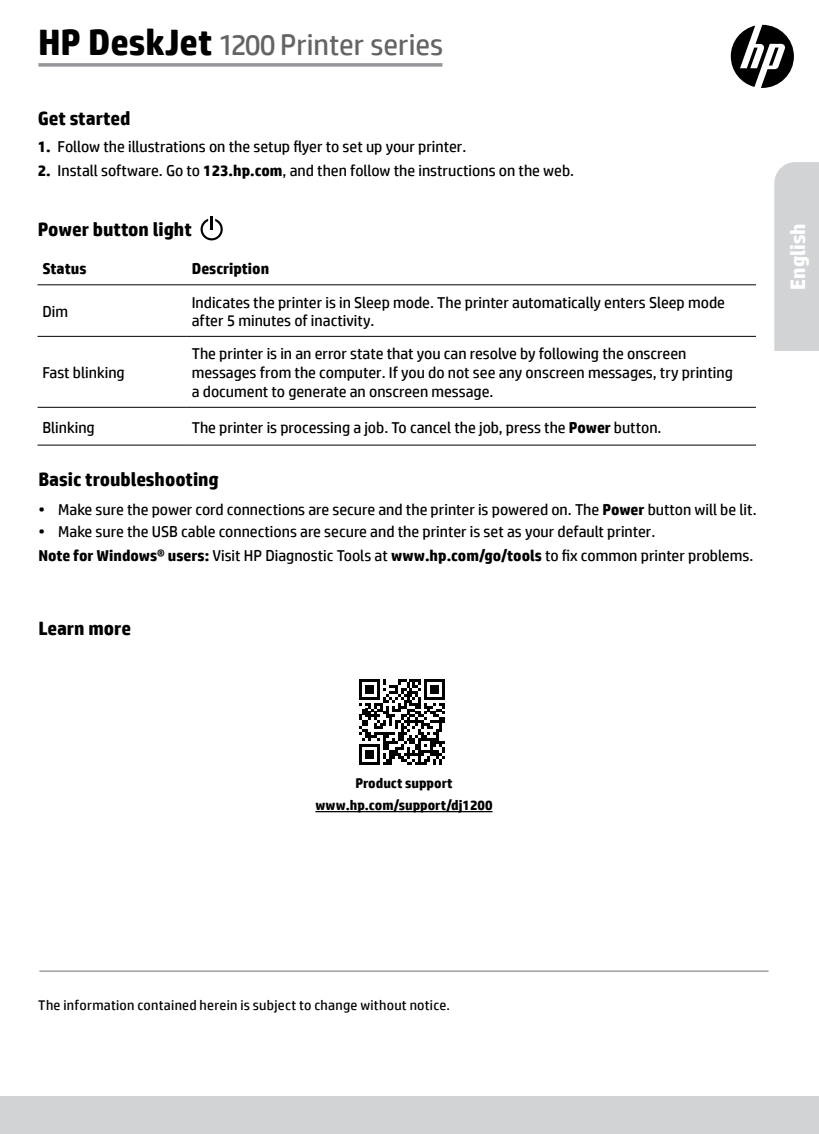
<style>
.page{position:relative;width:819px;height:1134px;background:#fff}
.page>*{position:absolute;margin:0;border:0;box-sizing:border-box;transform-origin:0 0}
.t1{font:29.75px "HP Simplified";color:#636466}
.t2{font:700 21px "HP Simplified";color:#fff}
.t3{font:700 19.25px "HP Simplified";color:#000}
.t4{font:15.75px/18.9px "HP Simplified";color:#000}
.t5{font:700 15.75px "HP Simplified";color:#000}
.t6{font:14px "HP Simplified";letter-spacing:.02em;color:#000}
.t7{font:700 14px/22.4px "HP Simplified";color:#000;text-align:center}
.s1{font-weight:700;font-size:36.75px;color:#000}
.s2{font-weight:700}
</style>
<div class="page">
<svg style="left:38px;top:63px;width:404px;height:4px;background:#a0a2a4"></svg>
<svg style="left:731px;top:25px;width:63px;height:63px"></svg>
<div style="left:0;top:1096px;width:819px;height:38px;background:#d1d3d4"></div>
<svg style="left:201px;top:216px;width:22px;height:24px"></svg>
<hr style="left:38px;top:284px;width:149px;height:1px;background:#000">
<hr style="left:187px;top:284px;width:569px;height:1px;background:#000">
<hr style="left:38px;top:336px;width:149px;height:1px;background:#000">
<hr style="left:187px;top:336px;width:569px;height:1px;background:#000">
<hr style="left:38px;top:407px;width:149px;height:1px;background:#000">
<hr style="left:187px;top:407px;width:569px;height:1px;background:#000">
<hr style="left:38px;top:445px;width:149px;height:1px;background:#000">
<hr style="left:187px;top:445px;width:569px;height:1px;background:#000">
<hr style="left:315px;top:811px;width:178px;height:1px;background:#000">
<svg style="left:359px;top:679px;width:86px;height:86px"></svg>
<hr style="left:39px;top:970px;width:730px;height:2px;background:#a7a9ac">
<div style="left:774px;top:162px;width:45px;height:189px;background:#d1d3d4"></div>
<h1 class="t1" style="left:38px;top:25px;width:407px"><span class="s1">HP DeskJet</span> 1200 Printer series</h1>
<p class="t3" style="left:38px;top:105px;width:94px">Get started</p>
<p class="t4" style="left:38px;top:137px;width:430px"><span class="s2">1.</span> Follow the illustrations on the setup flyer to set up your printer.</p>
<p class="t4" style="left:38px;top:161px;width:538px"><span class="s2">2.</span> Install software. Go to <span class="s2">123.hp.com</span>, and then follow the instructions on the web.</p>
<p class="t3" style="left:38px;top:217px;width:156px">Power button light</p>
<p class="t5" style="left:42px;top:259px;width:46px">Status</p>
<p class="t5" style="left:192px;top:259px;width:79px">Description</p>
<p class="t4" style="left:42px;top:302px;width:27px">Dim</p>
<p class="t4" style="left:192px;top:292px;width:535px">Indicates the printer is in Sleep mode. The printer automatically enters Sleep mode after 5 minutes of inactivity.</p>
<p class="t4" style="left:42px;top:363px;width:84px">Fast blinking</p>
<p class="t4" style="left:192px;top:344px;width:543px">The printer is in an error state that you can resolve by following the onscreen messages from the computer. If you do not see any onscreen messages, try printing a document to generate an onscreen message.</p>
<p class="t4" style="left:42px;top:417px;width:54px">Blinking</p>
<p class="t4" style="left:192px;top:417px;width:471px">The printer is processing a job. To cancel the job, press the <span class="s2">Power</span> button.</p>
<p class="t3" style="left:38px;top:467px;width:182px">Basic troubleshooting</p>
<p class="t4" style="left:38px;top:500px;width:720px">• Make sure the power cord connections are secure and the printer is powered on. The <span class="s2">Power</span> button will be lit.</p>
<p class="t4" style="left:38px;top:520px;width:716px;line-height:23.8px">• Make sure the USB cable connections are secure and the printer is set as your default printer.<br><span class="s2">Note for Windows® users:</span> Visit HP Diagnostic Tools at <span class="s2">www.hp.com/go/tools</span> to fix common printer problems.</p>
<p class="t3" style="left:38px;top:616px;width:94px">Learn more</p>
<h2 class="t2" style="left:784px;top:290px;width:68px;rotate:-90deg">English</h2>
<p class="t7" style="left:315px;top:772px;width:179px">Product support www.hp.com/support/dj1200</p>
<p class="t6" style="left:38px;top:996px;width:413px">The information contained herein is subject to change without notice.</p>
</div>
